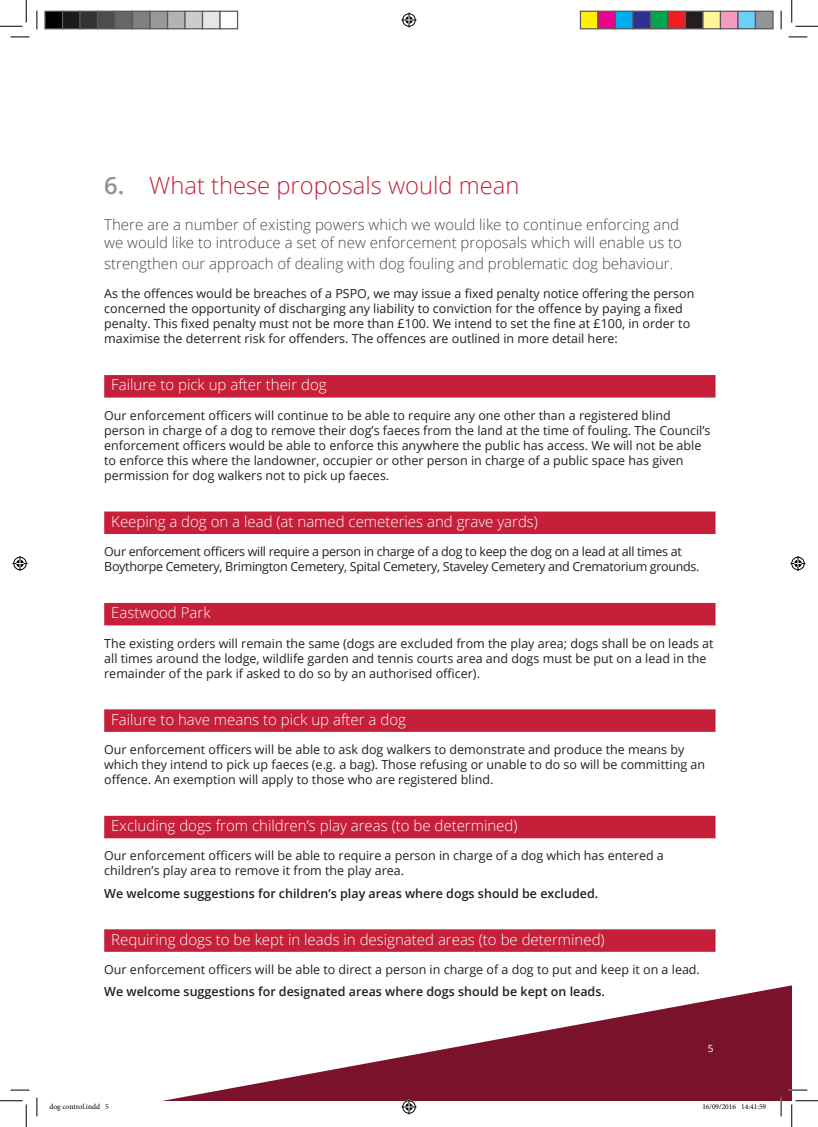
<style>
.page{position:relative;width:818px;height:1127px;background:#fff}
.page>*{position:absolute;margin:0;border:0;box-sizing:border-box;transform-origin:0 0}
.t1{font:300 23.75px "Open Sans";color:#c61f39}
.t2{font:300 15px "Open Sans";color:#fff}
.t3{font:300 15px/18px "Open Sans";color:#494847}
.t4{font:12.5px/15px "Open Sans";color:#231f20}
.t5{font:12.5px/15px "Open Sans";letter-spacing:-.025em;color:#231f20}
.t6{font:600 12.5px "Open Sans";color:#231f20}
.t7{font:10px "Open Sans";color:#fff}
.t8{font:7.5px "Minion Pro";color:#000}
.s1{font-weight:600;color:#8d9498}
</style>
<div class="page">
<svg style="left:167px;top:985px;width:625px;height:115px"></svg>
<div style="left:104px;top:375px;width:611px;height:22px;background:#c61f39"></div>
<div style="left:104px;top:511px;width:611px;height:23px;background:#c61f39"></div>
<div style="left:104px;top:602px;width:611px;height:23px;background:#c61f39"></div>
<div style="left:104px;top:709px;width:611px;height:22px;background:#c61f39"></div>
<div style="left:104px;top:815px;width:611px;height:23px;background:#c61f39"></div>
<div style="left:104px;top:929px;width:611px;height:22px;background:#c61f39"></div>
<svg style="left:11px;top:36px;width:18px;height:2px"></svg>
<svg style="left:788px;top:36px;width:19px;height:2px"></svg>
<svg style="left:11px;top:1089px;width:18px;height:1px"></svg>
<svg style="left:788px;top:1088px;width:19px;height:2px"></svg>
<svg style="left:36px;top:11px;width:2px;height:18px"></svg>
<svg style="left:36px;top:1097px;width:2px;height:18px"></svg>
<svg style="left:780px;top:11px;width:2px;height:18px"></svg>
<svg style="left:780px;top:1097px;width:2px;height:18px"></svg>
<svg style="left:0;top:0;width:27px;height:27px"></svg>
<svg style="left:0;top:1100px;width:27px;height:26px"></svg>
<svg style="left:791px;top:0;width:27px;height:27px"></svg>
<svg style="left:791px;top:1100px;width:27px;height:26px"></svg>
<svg style="left:401px;top:13px;width:15px;height:15px"></svg>
<svg style="left:401px;top:1099px;width:15px;height:15px"></svg>
<svg style="left:13px;top:556px;width:15px;height:15px"></svg>
<svg style="left:790px;top:556px;width:15px;height:15px"></svg>
<div style="left:45px;top:11px;width:18px;height:18px;background:#000"></div>
<div style="left:44px;top:11px;width:19px;height:18px;border:1px solid #595959"></div>
<div style="left:63px;top:11px;width:17px;height:18px;background:#1a1a1a"></div>
<div style="left:62px;top:11px;width:19px;height:18px;border:1px solid #595959"></div>
<div style="left:80px;top:11px;width:18px;height:18px;background:#333"></div>
<div style="left:79px;top:11px;width:19px;height:18px;border:1px solid #595959"></div>
<div style="left:98px;top:11px;width:17px;height:18px;background:#4d4d4d"></div>
<div style="left:97px;top:11px;width:19px;height:18px;border:1px solid #595959"></div>
<div style="left:115px;top:11px;width:18px;height:18px;background:#666"></div>
<div style="left:114px;top:11px;width:19px;height:18px;border:1px solid #595959"></div>
<div style="left:133px;top:11px;width:17px;height:18px;background:#808080"></div>
<div style="left:132px;top:11px;width:19px;height:18px;border:1px solid #595959"></div>
<div style="left:150px;top:11px;width:18px;height:18px;background:#999"></div>
<div style="left:149px;top:11px;width:19px;height:18px;border:1px solid #595959"></div>
<div style="left:168px;top:11px;width:17px;height:18px;background:#b3b3b3"></div>
<div style="left:167px;top:11px;width:19px;height:18px;border:1px solid #595959"></div>
<div style="left:185px;top:11px;width:18px;height:18px;background:#ccc"></div>
<div style="left:184px;top:11px;width:19px;height:18px;border:1px solid #595959"></div>
<div style="left:203px;top:11px;width:17px;height:18px;background:#e6e6e6"></div>
<div style="left:202px;top:11px;width:19px;height:18px;border:1px solid #595959"></div>
<div style="left:219px;top:11px;width:19px;height:18px;border:1px solid #595959"></div>
<div style="left:580px;top:11px;width:18px;height:18px;background:#fff101"></div>
<div style="left:580px;top:11px;width:18px;height:18px;border:1px solid #595959"></div>
<div style="left:598px;top:11px;width:17px;height:18px;background:#ed028c"></div>
<div style="left:597px;top:11px;width:19px;height:18px;border:1px solid #595959"></div>
<div style="left:615px;top:11px;width:18px;height:18px;background:#00aeef"></div>
<div style="left:615px;top:11px;width:18px;height:18px;border:1px solid #595959"></div>
<div style="left:633px;top:11px;width:17px;height:18px;background:#2e3092"></div>
<div style="left:632px;top:11px;width:19px;height:18px;border:1px solid #595959"></div>
<div style="left:650px;top:11px;width:18px;height:18px;background:#00a54f"></div>
<div style="left:650px;top:11px;width:18px;height:18px;border:1px solid #595959"></div>
<div style="left:668px;top:11px;width:17px;height:18px;background:#ee1d23"></div>
<div style="left:667px;top:11px;width:19px;height:18px;border:1px solid #595959"></div>
<div style="left:685px;top:11px;width:18px;height:18px;background:#231f20"></div>
<div style="left:685px;top:11px;width:18px;height:18px;border:1px solid #595959"></div>
<div style="left:703px;top:11px;width:17px;height:18px;background:#fff79a"></div>
<div style="left:702px;top:11px;width:19px;height:18px;border:1px solid #595959"></div>
<div style="left:720px;top:11px;width:18px;height:18px;background:#f499c2"></div>
<div style="left:720px;top:11px;width:18px;height:18px;border:1px solid #595959"></div>
<div style="left:738px;top:11px;width:17px;height:18px;background:#6bcff6"></div>
<div style="left:737px;top:11px;width:19px;height:18px;border:1px solid #595959"></div>
<div style="left:755px;top:11px;width:18px;height:18px;background:#939598"></div>
<div style="left:755px;top:11px;width:18px;height:18px;border:1px solid #595959"></div>
<h1 class="t1" style="left:104px;top:169px;width:417px"><span class="s1">6.</span> What these proposals would mean</h1>
<p class="t3" style="left:104px;top:215px;width:579px">There are a number of existing powers which we would like to continue enforcing and we would like to introduce a set of new enforcement proposals which will enable us to</p>
<p class="t3" style="left:104px;top:254px;width:571px">strengthen our approach of dealing with dog fouling and problematic dog behaviour.</p>
<p class="t4" style="left:104px;top:286px;width:592px">As the offences would be breaches of a PSPO, we may issue a fixed penalty notice offering the person concerned the opportunity of discharging any liability to conviction for the offence by paying a fixed penalty. This fixed penalty must not be more than £100. We intend to set the fine at £100, in order to maximise the deterrent risk for offenders. The offences are outlined in more detail here:</p>
<p class="t2" style="left:111px;top:374px;width:217px">Failure to pick up after their dog</p>
<p class="t4" style="left:104px;top:407px;width:608px">Our enforcement officers will continue to be able to require any one other than a registered blind person in charge of a dog to remove their dog’s faeces from the land at the time of fouling. The Council’s enforcement officers would be able to enforce this anywhere the public has access. We will not be able to enforce this where the landowner, occupier or other person in charge of a public space has given permission for dog walkers not to pick up faeces.</p>
<p class="t2" style="left:111px;top:511px;width:428px">Keeping a dog on a lead (at named cemeteries and grave yards)</p>
<p class="t5" style="left:104px;top:543px;width:597px">Our enforcement officers will require a person in charge of a dog to keep the dog on a lead at all times at<br>Boythorpe Cemetery, Brimington Cemetery, Spital Cemetery, Staveley Cemetery and Crematorium grounds.</p>
<p class="t2" style="left:111px;top:602px;width:101px">Eastwood Park</p>
<p class="t4" style="left:104px;top:635px;width:611px">The existing orders will remain the same (dogs are excluded from the play area; dogs shall be on leads at all times around the lodge, wildlife garden and tennis courts area and dogs must be put on a lead in the remainder of the park if asked to do so by an authorised officer).</p>
<p class="t2" style="left:111px;top:709px;width:296px">Failure to have means to pick up after a dog</p>
<p class="t4" style="left:104px;top:741px;width:602px">Our enforcement officers will be able to ask dog walkers to demonstrate and produce the means by which they intend to pick up faeces (e.g. a bag). Those refusing or unable to do so will be committing an offence. An exemption will apply to those who are registered blind.</p>
<p class="t2" style="left:111px;top:815px;width:408px">Excluding dogs from children’s play areas (to be determined)</p>
<p class="t4" style="left:104px;top:847px;width:561px">Our enforcement officers will be able to require a person in charge of a dog which has entered a children’s play area to remove it from the play area.</p>
<p class="t6" style="left:104px;top:884px;width:495px">We welcome suggestions for children’s play areas where dogs should be excluded.</p>
<p class="t2" style="left:111px;top:928px;width:495px">Requiring dogs to be kept in leads in designated areas (to be determined)</p>
<p class="t4" style="left:104px;top:961px;width:597px">Our enforcement officers will be able to direct a person in charge of a dog to put and keep it on a lead.</p>
<p class="t6" style="left:104px;top:982px;width:502px">We welcome suggestions for designated areas where dogs should be kept on leads.</p>
<p class="t7" style="left:708px;top:1040px;width:7px">5</p>
<p class="t8" style="left:49px;top:1101px;width:61px">dog control.indd 5</p>
<p class="t8" style="left:702px;top:1101px;width:65px">16/09/2016 14:41:59</p>
</div>
